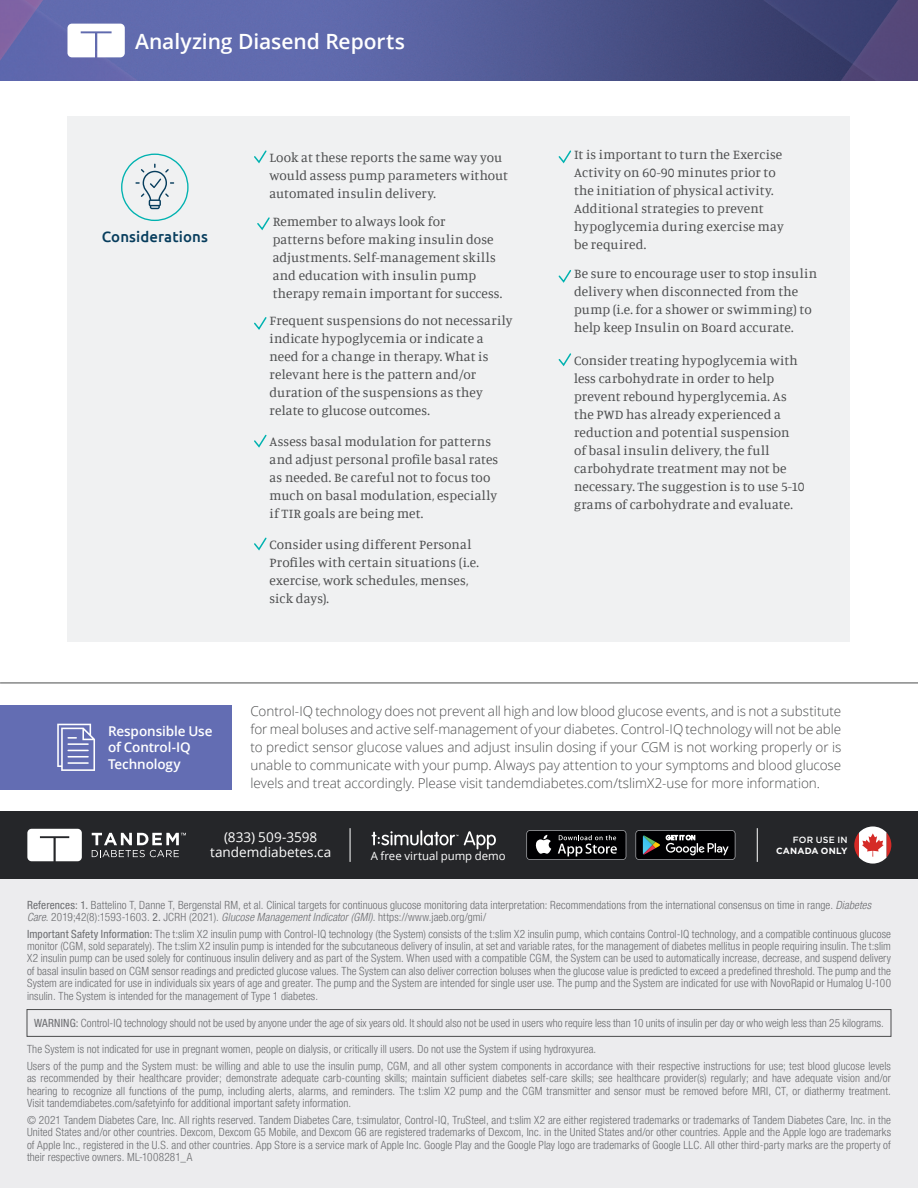
<style>
.page{position:relative;width:918px;height:1188px;background:#fff}
.page>*{position:absolute;margin:0;border:0;box-sizing:border-box;transform-origin:0 0}
.t1{font:600 21px "Open Sans";color:#fff}
.t2{font:500 15px "Ubuntu";letter-spacing:.005em;color:#073d5d}
.t3{font:13.5px/18px "Manuale";letter-spacing:.01em;color:#4b4c4d}
.t4{font:300 13.5px/18px "Open Sans";letter-spacing:-.005em;color:#4b4c4d;text-align:justify}
.t5{font:600 13.5px/16.5px "Open Sans";letter-spacing:-.01em;color:#fff}
.t6{font:13.5px/15px "Open Sans";letter-spacing:.005em;color:#fff;text-align:center}
.t7{font:11.4px "Open Sans";color:#fff}
.t8{font:300 condensed 11.25px/12.3px "Helvetica Neue LT Pro";letter-spacing:.01em;color:#6c6d70;text-align:justify}
.t9{font:700 9px "Gotham";letter-spacing:.015em;color:#fff}
.t10{font:500 9px "Gotham";letter-spacing:.025em;color:#fff}
.s1{font-weight:400}
.s2{font-style:italic}
</style>
<div class="page">
<img style="left:0;top:0;width:918px;height:81px">
<svg style="left:68px;top:24px;width:57px;height:33px"></svg>
<div style="left:0;top:870px;width:918px;height:318px;background:#ececee"></div>
<div style="left:0;top:811px;width:918px;height:68px;background:#252629"></div>
<svg style="left:372px;top:830px;width:124px;height:19px"></svg>
<svg style="left:854px;top:826px;width:37px;height:38px"></svg>
<svg style="left:27px;top:829px;width:55px;height:32px;background:#eee"></svg>
<svg style="left:92px;top:833px;width:94px;height:24px"></svg>
<div style="left:526px;top:830px;width:100px;height:30px;background:#848588;border-radius:4px"></div>
<div style="left:527px;top:831px;width:99px;height:28px;background:#000002;border-radius:3px"></div>
<svg style="left:535px;top:835px;width:16px;height:19px"></svg>
<svg style="left:558px;top:835px;width:59px;height:21px"></svg>
<div style="left:635px;top:830px;width:100px;height:30px;background:#7f8083;border-radius:4px"></div>
<div style="left:636px;top:831px;width:99px;height:28px;background:#000002;border-radius:3px"></div>
<svg style="left:666px;top:835px;width:63px;height:20px"></svg>
<svg style="left:643px;top:836px;width:17px;height:19px"></svg>
<hr style="left:350px;top:828px;width:1px;height:34px;background:#fff">
<hr style="left:757px;top:828px;width:1px;height:34px;background:#fff">
<div style="left:27px;top:1009px;width:864px;height:28px;border:1px solid #4b4c4d"></div>
<hr style="left:0;top:683px;width:918px;height:1px;background:#4b4c4d">
<div style="left:0;top:705px;width:232px;height:85px;background:#636db3"></div>
<svg style="left:57px;top:724px;width:38px;height:47px"></svg>
<div style="left:68px;top:116px;width:782px;height:526px;background:#f0f1f2"></div>
<svg style="left:121px;top:154px;width:68px;height:67px"></svg>
<svg style="left:254px;top:150px;width:13px;height:14px"></svg>
<svg style="left:558px;top:150px;width:14px;height:14px"></svg>
<svg style="left:558px;top:270px;width:14px;height:13px"></svg>
<svg style="left:254px;top:317px;width:13px;height:13px"></svg>
<svg style="left:257px;top:217px;width:13px;height:14px"></svg>
<svg style="left:254px;top:434px;width:13px;height:14px"></svg>
<svg style="left:254px;top:537px;width:13px;height:14px"></svg>
<svg style="left:558px;top:353px;width:13px;height:14px"></svg>
<h1 class="t1" style="left:135px;top:27px;width:272px">Analyzing Diasend Reports</h1>
<h2 class="t2" style="left:102px;top:227px;width:108px">Considerations</h2>
<p class="t3" style="left:269px;top:148px;width:240px">Look at these reports the same way you would assess pump parameters without automated insulin delivery.</p>
<p class="t3" style="left:574px;top:145px;width:211px">It is important to turn the Exercise<br>Activity on 60-90 minutes prior to the initiation of physical activity.<br>Additional strategies to prevent hypoglycemia during exercise may be required.</p>
<p class="t3" style="left:574px;top:264px;width:245px">Be sure to encourage user to stop insulin delivery when disconnected from the pump (i.e. for a shower or swimming) to help keep Insulin on Board accurate.</p>
<p class="t3" style="left:273px;top:212px;width:231px">Remember to always look for<br>patterns before making insulin dose adjustments. Self-management skills and education with insulin pump therapy remain important for success.</p>
<p class="t3" style="left:269px;top:311px;width:244px">Frequent suspensions do not necessarily indicate hypoglycemia or indicate a need for a change in therapy. What is relevant here is the pattern and/or duration of the suspensions as they relate to glucose outcomes.</p>
<p class="t3" style="left:574px;top:351px;width:232px">Consider treating hypoglycemia with less carbohydrate in order to help prevent rebound hyperglycemia. As the PWD has already experienced a reduction and potential suspension of basal insulin delivery, the full carbohydrate treatment may not be necessary. The suggestion is to use 5-10 grams of carbohydrate and evaluate.</p>
<p class="t3" style="left:269px;top:432px;width:230px">Assess basal modulation for patterns and adjust personal profile basal rates as needed. Be careful not to focus too much on basal modulation, especially if TIR goals are being met.</p>
<p class="t3" style="left:269px;top:535px;width:211px">Consider using different Personal<br>Profiles with certain situations (i.e. exercise, work schedules, menses, sick days).</p>
<p class="t5" style="left:108px;top:722px;width:106px">Responsible Use of Control-IQ<br>Technology</p>
<p class="t4" style="left:251px;top:702px;width:592px">Control-IQ technology does not prevent all high and low blood glucose events, and is not a substitute for meal boluses and active self-management of your diabetes. Control-IQ technology will not be able to predict sensor glucose values and adjust insulin dosing if your CGM is not working properly or is unable to communicate with your pump. Always pay attention to your symptoms and blood glucose levels and treat accordingly. Please visit tandemdiabetes.com/tslimX2-use for more information.</p>
<p class="t6" style="left:210px;top:830px;width:123px">(833) 509-3598 tandemdiabetes.ca</p>
<p class="t7" style="left:371px;top:848px;width:136px">A free virtual pump demo</p>
<p class="t10" style="left:793px;top:834px;width:56px">FOR USE IN</p>
<p class="t9" style="left:776px;top:845px;width:73px">CANADA ONLY</p>
<p class="t8" style="left:27px;top:898px;width:846px"><span class="s1">References: 1.</span> Battelino T, Danne T, Bergenstal RM, et al. Clinical targets for continuous glucose monitoring data interpretation: Recommendations from the international consensus on time in range. <span class="s2">Diabetes<br>Care</span>. 2019;42(8):1593-1603. <span class="s1">2.</span> JCRH (2021). <span class="s2">Glucose Management Indicator (GMI)</span>. https://www.jaeb.org/gmi/</p>
<p class="t8" style="left:27px;top:927px;width:866px"><span class="s1">Important Safety Information:</span> The t:slim X2 insulin pump with Control-IQ technology (the System) consists of the t:slim X2 insulin pump, which contains Control-IQ technology, and a compatible continuous glucose monitor (CGM, sold separately). The t:slim X2 insulin pump is intended for the subcutaneous delivery of insulin, at set and variable rates, for the management of diabetes mellitus in people requiring insulin. The t:slim X2 insulin pump can be used solely for continuous insulin delivery and as part of the System. When used with a compatible CGM, the System can be used to automatically increase, decrease, and suspend delivery of basal insulin based on CGM sensor readings and predicted glucose values. The System can also deliver correction boluses when the glucose value is predicted to exceed a predefined threshold. The pump and the System are indicated for use in individuals six years of age and greater. The pump and the System are intended for single user use. The pump and the System are indicated for use with NovoRapid or Humalog U-100 insulin. The System is intended for the management of Type 1 diabetes.</p>
<p class="t8" style="left:34px;top:1017px;width:851px"><span class="s1">WARNING:</span> Control-IQ technology should not be used by anyone under the age of six years old. It should also not be used in users who require less than 10 units of insulin per day or who weigh less than 25 kilograms.</p>
<p class="t8" style="left:27px;top:1041px;width:866px;line-height:16.6px">The System is not indicated for use in pregnant women, people on dialysis, or critically ill users. Do not use the System if using hydroxyurea.<br>Users of the pump and the System must: be willing and able to use the insulin pump, CGM, and all other system components in accordance with their respective instructions for use; test blood glucose levels</p>
<p class="t8" style="left:27px;top:1072px;width:866px">as recommended by their healthcare provider; demonstrate adequate carb-counting skills; maintain sufficient diabetes self-care skills; see healthcare provider(s) regularly; and have adequate vision and/or hearing to recognize all functions of the pump, including alerts, alarms, and reminders. The t:slim X2 pump and the CGM transmitter and sensor must be removed before MRI, CT, or diathermy treatment.<br>Visit tandemdiabetes.com/safetyinfo for additional important safety information.</p>
<p class="t8" style="left:27px;top:1114px;width:866px">© 2021 Tandem Diabetes Care, Inc. All rights reserved. Tandem Diabetes Care, t:simulator, Control-IQ, TruSteel, and t:slim X2 are either registered trademarks or trademarks of Tandem Diabetes Care, Inc. in the United States and/or other countries. Dexcom, Dexcom G5 Mobile, and Dexcom G6 are registered trademarks of Dexcom, Inc. in the United States and/or other countries. Apple and the Apple logo are trademarks of Apple Inc., registered in the U.S. and other countries. App Store is a service mark of Apple Inc. Google Play and the Google Play logo are trademarks of Google LLC. All other third-party marks are the property of their respective owners. ML-1008281_A</p>
</div>
